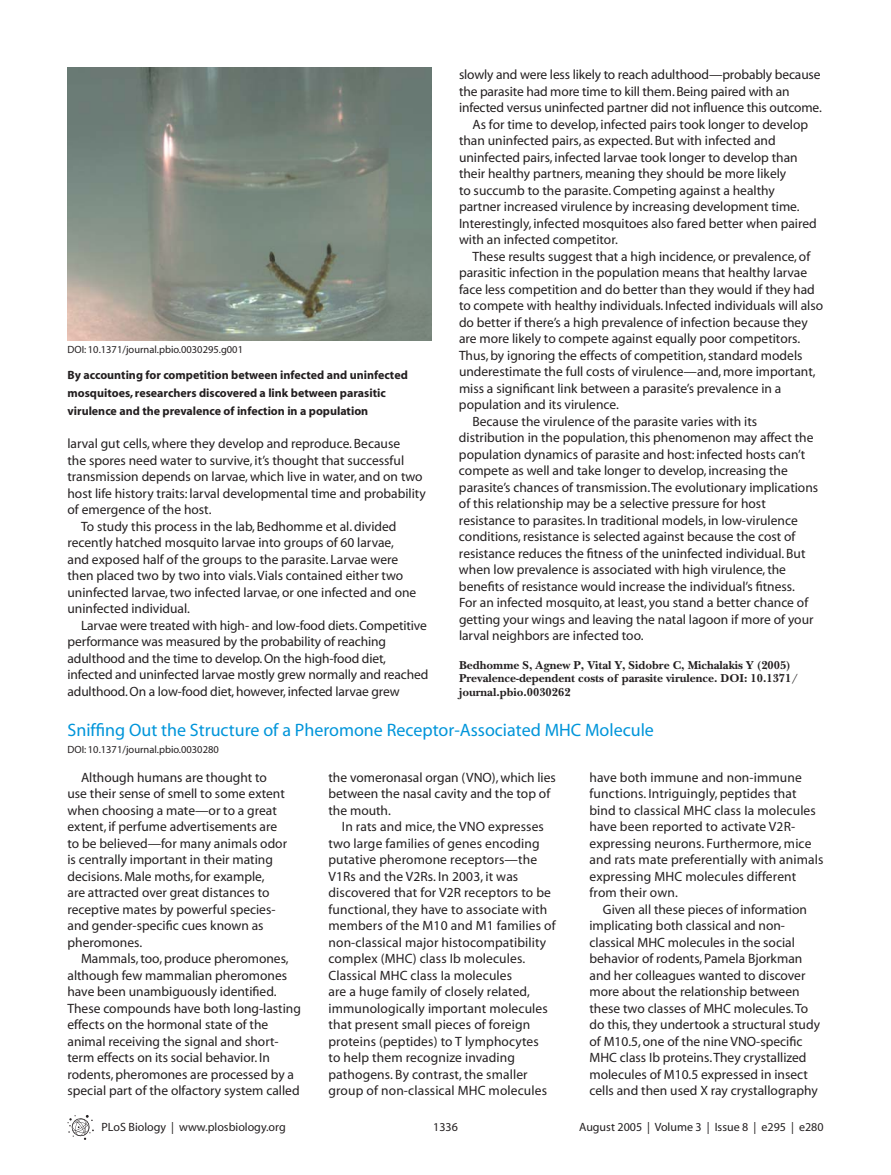
<style>
.page{position:relative;width:891px;height:1175px;background:#fff}
.page>*{position:absolute;margin:0;border:0;box-sizing:border-box;transform-origin:0 0}
.t1{font:18px "Myriad";color:#0095da}
.t2{font:13.5px/16.5px "Myriad";color:#231f20}
.t3{font:700 12px/18px "Myriad";color:#231f20}
.t4{font:700 12px/13.5px "PLB Iserif";color:#231f20}
.t5{font:12px "Myriad";color:#231f20}
.t6{font:10.5px "Myriad";color:#231f20}
</style>
<div class="page">
<svg style="left:68px;top:1115px;width:26px;height:24px"></svg>
<img style="left:68px;top:68px;width:364px;height:273px">
<p class="t6" style="left:68px;top:346px;width:177px">DOI: 10.1371/journal.pbio.0030295.g001</p>
<p class="t3" style="left:68px;top:367px;width:342px">By accounting for competition between infected and uninfected mosquitoes, researchers discovered a link between parasitic virulence and the prevalence of infection in a population</p>
<p class="t2" style="left:68px;top:436px;width:334px">larval gut cells, where they develop and reproduce. Because</p>
<p class="t2" style="left:68px;top:453px;width:338px">the spores need water to survive, it’s thought that successful</p>
<p class="t2" style="left:68px;top:469px;width:357px">transmission depends on larvae, which live in water, and on two</p>
<p class="t2" style="left:68px;top:486px;width:360px">host life history traits: larval developmental time and probability</p>
<p class="t2" style="left:68px;top:502px;width:146px">of emergence of the host.</p>
<p class="t2" style="left:81px;top:519px;width:317px">To study this process in the lab, Bedhomme et al. divided</p>
<p class="t2" style="left:68px;top:535px;width:328px">recently hatched mosquito larvae into groups of 60 larvae,</p>
<p class="t2" style="left:68px;top:552px;width:332px">and exposed half of the groups to the parasite. Larvae were</p>
<p class="t2" style="left:68px;top:568px;width:337px">then placed two by two into vials. Vials contained either two</p>
<p class="t2" style="left:68px;top:585px;width:350px">uninfected larvae, two infected larvae, or one infected and one</p>
<p class="t2" style="left:68px;top:601px;width:124px">uninfected individual.</p>
<p class="t2" style="left:81px;top:618px;width:347px">Larvae were treated with high- and low-food diets. Competitive</p>
<p class="t2" style="left:68px;top:634px;width:320px">performance was measured by the probability of reaching</p>
<p class="t2" style="left:68px;top:651px;width:320px">adulthood and the time to develop. On the high-food diet,</p>
<p class="t2" style="left:68px;top:667px;width:362px">infected and uninfected larvae mostly grew normally and reached</p>
<p class="t2" style="left:68px;top:684px;width:334px">adulthood. On a low-food diet, however, infected larvae grew</p>
<p class="t2" style="left:459px;top:67px;width:363px">slowly and were less likely to reach adulthood—probably because</p>
<p class="t2" style="left:459px;top:84px;width:332px">the parasite had more time to kill them. Being paired with an</p>
<p class="t2" style="left:459px;top:100px;width:364px">infected versus uninfected partner did not influence this outcome.</p>
<p class="t2" style="left:472px;top:117px;width:337px">As for time to develop, infected pairs took longer to develop</p>
<p class="t2" style="left:459px;top:133px;width:318px">than uninfected pairs, as expected. But with infected and</p>
<p class="t2" style="left:459px;top:150px;width:340px">uninfected pairs, infected larvae took longer to develop than</p>
<p class="t2" style="left:459px;top:166px;width:329px">their healthy partners, meaning they should be more likely</p>
<p class="t2" style="left:459px;top:183px;width:317px">to succumb to the parasite. Competing against a healthy</p>
<p class="t2" style="left:459px;top:199px;width:342px">partner increased virulence by increasing development time.</p>
<p class="t2" style="left:459px;top:216px;width:359px">Interestingly, infected mosquitoes also fared better when paired</p>
<p class="t2" style="left:459px;top:232px;width:160px">with an infected competitor.</p>
<p class="t2" style="left:472px;top:249px;width:339px">These results suggest that a high incidence, or prevalence, of</p>
<p class="t2" style="left:459px;top:265px;width:350px">parasitic infection in the population means that healthy larvae</p>
<p class="t2" style="left:459px;top:282px;width:357px">face less competition and do better than they would if they had</p>
<p class="t2" style="left:459px;top:298px;width:366px">to compete with healthy individuals. Infected individuals will also</p>
<p class="t2" style="left:459px;top:315px;width:350px">do better if there’s a high prevalence of infection because they</p>
<p class="t2" style="left:459px;top:331px;width:343px">are more likely to compete against equally poor competitors.</p>
<p class="t2" style="left:459px;top:348px;width:345px">Thus, by ignoring the effects of competition, standard models</p>
<p class="t2" style="left:459px;top:364px;width:358px">underestimate the full costs of virulence—and, more important,</p>
<p class="t2" style="left:459px;top:381px;width:324px">miss a significant link between a parasite’s prevalence in a</p>
<p class="t2" style="left:459px;top:397px;width:161px">population and its virulence.</p>
<p class="t2" style="left:472px;top:414px;width:286px">Because the virulence of the parasite varies with its</p>
<p class="t2" style="left:459px;top:430px;width:356px">distribution in the population, this phenomenon may affect the</p>
<p class="t2" style="left:459px;top:447px;width:348px">population dynamics of parasite and host: infected hosts can’t</p>
<p class="t2" style="left:459px;top:463px;width:330px">compete as well and take longer to develop, increasing the</p>
<p class="t2" style="left:459px;top:480px;width:361px">parasite’s chances of transmission. The evolutionary implications</p>
<p class="t2" style="left:459px;top:496px;width:308px">of this relationship may be a selective pressure for host</p>
<p class="t2" style="left:459px;top:513px;width:340px">resistance to parasites. In traditional models, in low-virulence</p>
<p class="t2" style="left:459px;top:529px;width:338px">conditions, resistance is selected against because the cost of</p>
<p class="t2" style="left:459px;top:546px;width:348px">resistance reduces the fitness of the uninfected individual. But</p>
<p class="t2" style="left:459px;top:562px;width:329px">when low prevalence is associated with high virulence, the</p>
<p class="t2" style="left:459px;top:579px;width:337px">benefits of resistance would increase the individual’s fitness.</p>
<p class="t2" style="left:459px;top:595px;width:351px">For an infected mosquito, at least, you stand a better chance of</p>
<p class="t2" style="left:459px;top:612px;width:356px">getting your wings and leaving the natal lagoon if more of your</p>
<p class="t2" style="left:459px;top:628px;width:186px">larval neighbors are infected too.</p>
<p class="t4" style="left:459px;top:659px;width:341px">Bedhomme S, Agnew P, Vital Y, Sidobre C, Michalakis Y (2005)<br>Prevalence-dependent costs of parasite virulence. DOI: 10.1371/ journal.pbio.0030262</p>
<h1 class="t1" style="left:68px;top:723px;width:588px">Sniffing Out the Structure of a Pheromone Receptor-Associated MHC Molecule</h1>
<p class="t6" style="left:68px;top:745px;width:153px">DOI: 10.1371/journal.pbio.0030280</p>
<p class="t2" style="left:68px;top:770px;width:221px;text-indent:14px">Although humans are thought to use their sense of smell to some extent when choosing a mate—or to a great extent, if perfume advertisements are to be believed—for many animals odor is centrally important in their mating decisions. Male moths, for example,<br>are attracted over great distances to receptive mates by powerful species&shy;and gender-specific cues known as pheromones.</p>
<p class="t2" style="left:68px;top:951px;width:235px;text-indent:14px">Mammals, too, produce pheromones, although few mammalian pheromones have been unambiguously identified.<br>These compounds have both long-lasting effects on the hormonal state of the animal receiving the signal and short&shy;term effects on its social behavior. In rodents, pheromones are processed by a special part of the olfactory system called</p>
<p class="t2" style="left:328px;top:770px;width:229px">the vomeronasal organ (VNO), which lies between the nasal cavity and the top of the mouth.</p>
<p class="t2" style="left:328px;top:819px;width:229px;text-indent:14px">In rats and mice, the VNO expresses two large families of genes encoding putative pheromone receptors—the V1Rs and the V2Rs. In 2003, it was discovered that for V2R receptors to be functional, they have to associate with members of the M10 and M1 families of non-classical major histocompatibility complex (MHC) class Ib molecules.<br>Classical MHC class Ia molecules<br>are a huge family of closely related, immunologically important molecules that present small pieces of foreign proteins (peptides) to T lymphocytes<br>to help them recognize invading pathogens. By contrast, the smaller group of non-classical MHC molecules</p>
<p class="t5" style="left:102px;top:1122px;width:186px">PLoS Biology | www.plosbiology.org</p>
<p class="t5" style="left:433px;top:1122px;width:26px">1336</p>
<p class="t2" style="left:589px;top:770px;width:236px">have both immune and non-immune functions. Intriguingly, peptides that bind to classical MHC class Ia molecules have been reported to activate V2R&shy;expressing neurons. Furthermore, mice and rats mate preferentially with animals expressing MHC molecules different from their own.</p>
<p class="t2" style="left:589px;top:902px;width:232px;text-indent:14px">Given all these pieces of information implicating both classical and non&shy;classical MHC molecules in the social behavior of rodents, Pamela Bjorkman and her colleagues wanted to discover more about the relationship between these two classes of MHC molecules. To do this, they undertook a structural study of M10.5, one of the nine VNO-specific MHC class Ib proteins. They crystallized molecules of M10.5 expressed in insect cells and then used X ray crystallography</p>
<p class="t5" style="left:579px;top:1122px;width:246px">August 2005 | Volume 3 | Issue 8 | e295 | e280</p>
</div>
